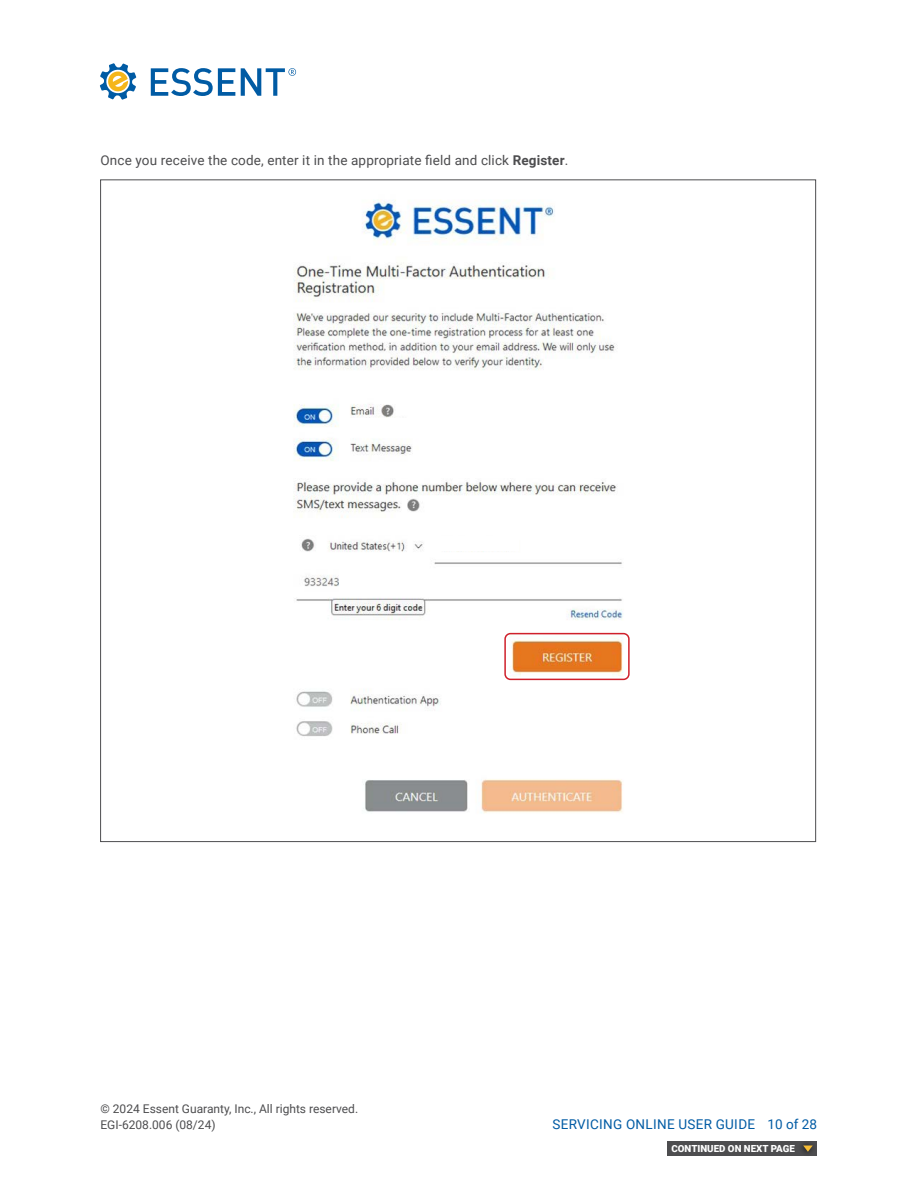
<style>
.page{position:relative;width:918px;height:1188px;background:#fff}
.page>*{position:absolute;margin:0;border:0;box-sizing:border-box;transform-origin:0 0}
.t1{font:13.5px "Roboto";letter-spacing:.01em;color:#4d4d4f}
.t2{font:13.5px "Roboto";letter-spacing:.025em;color:#005ba4}
.t3{font:12px/16.5px "Roboto";color:#4d4d4f}
.t4{font:900 9.75px "Roboto";color:#fff}
.s1{font-weight:700}
</style>
<div class="page">
<svg style="left:151px;top:68px;width:84px;height:28px"></svg>
<svg style="left:241px;top:68px;width:55px;height:28px"></svg>
<svg style="left:100px;top:63px;width:36px;height:37px"></svg>
<div style="left:667px;top:1141px;width:150px;height:15px;background:#4d4d4f"></div>
<svg style="left:802px;top:1143px;width:11px;height:10px"></svg>
<img style="left:293px;top:200px;width:332px;height:613px">
<div style="left:504px;top:633px;width:126px;height:47px;border:2px solid #cf202b;border-radius:5px"></div>
<div style="left:342px;top:418px;width:74px;height:15px;background:#fff"></div>
<div style="left:435px;top:536px;width:84px;height:15px;background:#fff"></div>
<p class="t1" style="left:100px;top:151px;width:469px">Once you receive the code, enter it in the appropriate field and click <span class="s1">Register</span>.</p>
<p class="t3" style="left:100px;top:1100px;width:259px">© 2024 Essent Guaranty, Inc., All rights reserved.<br>EGI-6208.006 (08/24)</p>
<p class="t2" style="left:552px;top:1115px;width:266px">SERVICING ONLINE USER GUIDE 10 of 28</p>
<p class="t4" style="left:672px;top:1141px;width:125px">CONTINUED ON NEXT PAGE</p>
</div>
